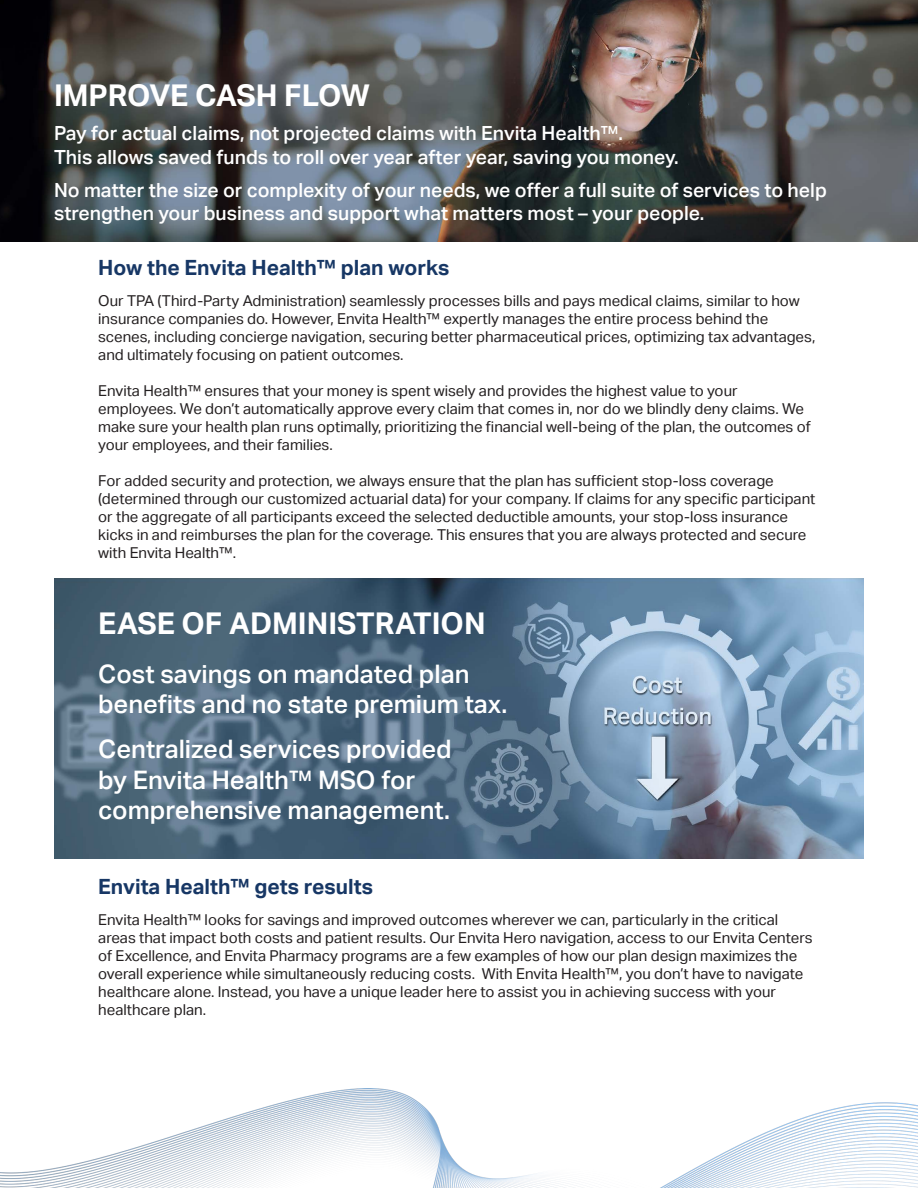
<style>
.page{position:relative;width:918px;height:1188px;background:#fff}
.page>*{position:absolute;margin:0;border:0;box-sizing:border-box;transform-origin:0 0}
.t1{font:700 30px "Aktiv Grotesk";color:#fff}
.t2{font:500 25.5px/30.6px "Aktiv Grotesk";color:#fff}
.t3{font:700 21px "Aktiv Grotesk";color:#173765}
.t4{font:500 19.5px/23.4px "Aktiv Grotesk";color:#fff}
.t5{font:15px/18px "Aktiv Grotesk";color:#231f20}
</style>
<div class="page">
<img style="left:54px;top:579px;width:810px;height:279px">
<img style="left:0;top:0;width:918px;height:241px">
<img style="left:0;top:1089px;width:918px;height:99px">
<p class="t1" style="left:54px;top:78px;width:317px">IMPROVE CASH FLOW</p>
<p class="t4" style="left:54px;top:122px;width:571px">Pay for actual claims, not projected claims with Envita Health™.</p>
<p class="t4" style="left:54px;top:145px;width:626px">This allows saved funds to roll over year after year, saving you money.</p>
<p class="t4" style="left:54px;top:178px;width:774px">No matter the size or complexity of your needs, we offer a full suite of services to help strengthen your business and support what matters most – your people.</p>
<p class="t3" style="left:98px;top:255px;width:353px">How the Envita Health™ plan works</p>
<p class="t5" style="left:98px;top:292px;width:719px">Our TPA (Third-Party Administration) seamlessly processes bills and pays medical claims, similar to how insurance companies do. However, Envita Health™ expertly manages the entire process behind the scenes, including concierge navigation, securing better pharmaceutical prices, optimizing tax advantages, and ultimately focusing on patient outcomes.</p>
<p class="t5" style="left:98px;top:382px;width:714px">Envita Health™ ensures that your money is spent wisely and provides the highest value to your employees. We don’t automatically approve every claim that comes in, nor do we blindly deny claims. We make sure your health plan runs optimally, prioritizing the financial well-being of the plan, the outcomes of your employees, and their families.</p>
<p class="t5" style="left:98px;top:472px;width:719px">For added security and protection, we always ensure that the plan has sufficient stop-loss coverage (determined through our customized actuarial data) for your company. If claims for any specific participant or the aggregate of all participants exceed the selected deductible amounts, your stop-loss insurance kicks in and reimburses the plan for the coverage. This ensures that you are always protected and secure with Envita Health™.</p>
<p class="t1" style="left:98px;top:606px;width:389px">EASE OF ADMINISTRATION</p>
<p class="t2" style="left:98px;top:658px;width:411px">Cost savings on mandated plan benefits and no state premium tax.</p>
<p class="t2" style="left:98px;top:734px;width:355px">Centralized services provided by Envita Health™ MSO for comprehensive management.</p>
<p class="t3" style="left:98px;top:874px;width:276px">Envita Health™ gets results</p>
<p class="t5" style="left:98px;top:911px;width:716px">Envita Health™ looks for savings and improved outcomes wherever we can, particularly in the critical areas that impact both costs and patient results. Our Envita Hero navigation, access to our Envita Centers of Excellence, and Envita Pharmacy programs are a few examples of how our plan design maximizes the overall experience while simultaneously reducing costs. With Envita Health™, you don’t have to navigate healthcare alone. Instead, you have a unique leader here to assist you in achieving success with your healthcare plan.</p>
</div>
